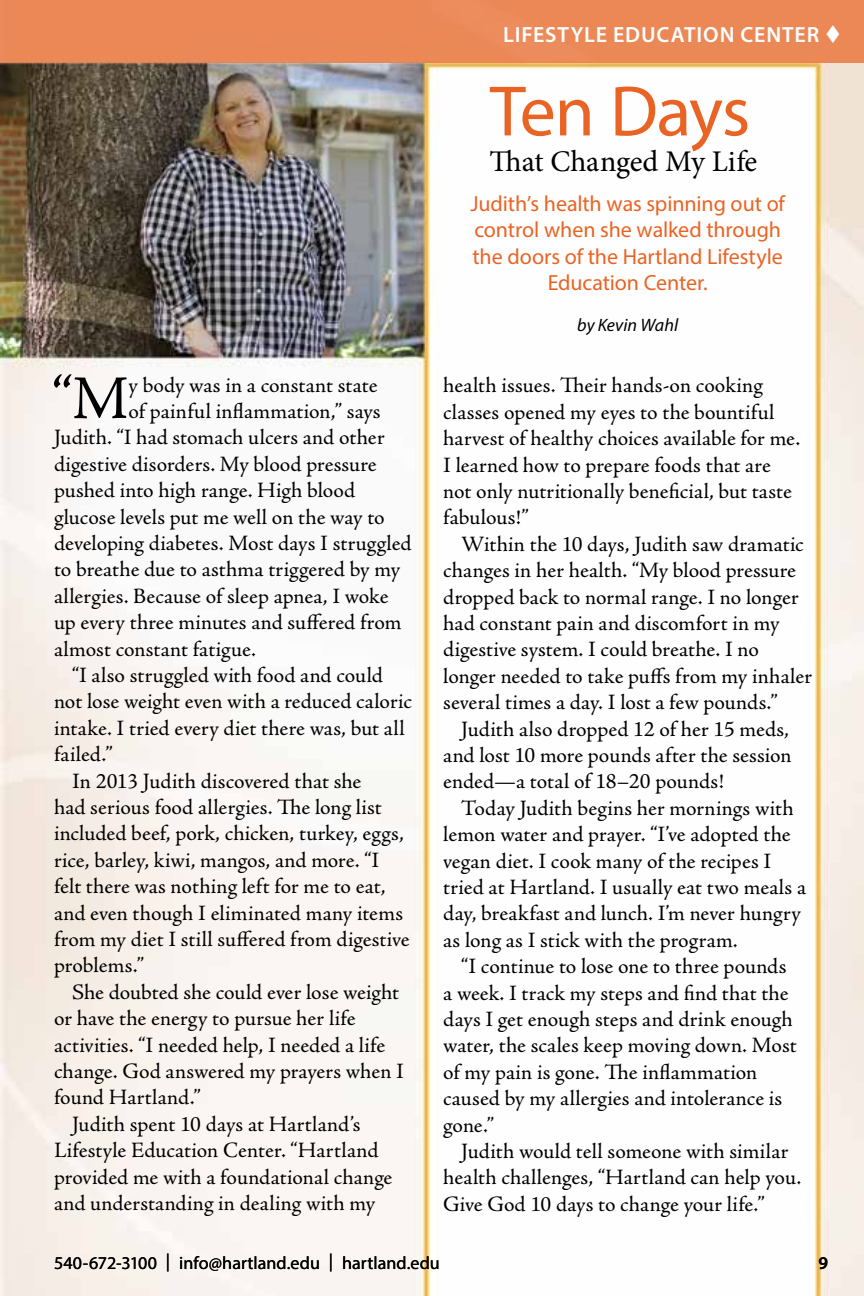
<style>
.page{position:relative;width:864px;height:1296px;background:#fff}
.page>*{position:absolute;margin:0;border:0;box-sizing:border-box;transform-origin:0 0}
.t1{font:72px "Myriad Pro";letter-spacing:-.02em;color:#e96424}
.t2{font:62.4px "Adobe Jenson Pro";color:#000}
.t3{font:30px "Minion Pro";letter-spacing:-.005em;color:#000}
.t4{font:22px/26.4px "Adobe Jenson Pro";letter-spacing:.005em;color:#000}
.t5{font:22px/26.4px "Myriad Pro";letter-spacing:-.005em;color:#e96424;text-align:center}
.t6{font:600 22px "Myriad Pro";letter-spacing:.04em;color:#fff}
.t7{font:18px "Myriad Pro";color:#000}
.t8{font:italic 18px "Myriad Pro";color:#000}
.t9{font:600 18px "Myriad Pro";color:#000}
</style>
<div class="page">
<img style="left:0;top:63px;width:864px;height:1233px">
<hr style="left:0;top:0;width:1px;height:65px;background:#6da335">
<div style="left:0;top:0;width:864px;height:63px;background:#eb8856"></div>
<p class="t6" style="left:503px;top:20px;width:340px">LIFESTYLE EDUCATION CENTER ▼</p>
<h1 class="t1" style="left:490px;top:67px;width:262px">Ten Days</h1>
<h3 class="t3" style="left:490px;top:142px;width:269px">That Changed My Life</h3>
<h2 class="t2" style="left:52px;top:363px;width:78px">“M</h2>
<p class="t4" style="left:129px;top:372px;width:250px">y body was in a constant state</p>
<p class="t4" style="left:129px;top:398px;width:254px">of painful inflammation,” says</p>
<p class="t4" style="left:54px;top:425px;width:332px">Judith. “I had stomach ulcers and other</p>
<p class="t4" style="left:54px;top:451px;width:324px">digestive disorders. My blood pressure</p>
<p class="t4" style="left:54px;top:478px;width:303px">pushed into high range. High blood</p>
<p class="t4" style="left:54px;top:504px;width:332px">glucose levels put me well on the way to</p>
<p class="t4" style="left:54px;top:530px;width:359px">developing diabetes. Most days I struggled</p>
<p class="t4" style="left:54px;top:557px;width:348px">to breathe due to asthma triggered by my</p>
<p class="t4" style="left:54px;top:583px;width:336px">allergies. Because of sleep apnea, I woke</p>
<p class="t4" style="left:54px;top:610px;width:349px">up every three minutes and suffered from</p>
<p class="t4" style="left:54px;top:636px;width:204px">almost constant fatigue.</p>
<p class="t4" style="left:72px;top:662px;width:313px">“I also struggled with food and could</p>
<p class="t4" style="left:54px;top:689px;width:359px">not lose weight even with a reduced caloric</p>
<p class="t4" style="left:54px;top:715px;width:352px">intake. I tried every diet there was, but all</p>
<p class="t4" style="left:54px;top:742px;width:60px">failed.”</p>
<p class="t4" style="left:72px;top:768px;width:291px">In 2013 Judith discovered that she</p>
<p class="t4" style="left:54px;top:794px;width:329px">had serious food allergies. The long list</p>
<p class="t4" style="left:54px;top:821px;width:351px">included beef, pork, chicken, turkey, eggs,</p>
<p class="t4" style="left:54px;top:847px;width:327px">rice, barley, kiwi, mangos, and more. “I</p>
<p class="t4" style="left:54px;top:874px;width:333px">felt there was nothing left for me to eat,</p>
<p class="t4" style="left:54px;top:900px;width:351px">and even though I eliminated many items</p>
<p class="t4" style="left:54px;top:926px;width:357px">from my diet I still suffered from digestive</p>
<p class="t4" style="left:54px;top:953px;width:91px">problems.”</p>
<p class="t4" style="left:72px;top:979px;width:329px">She doubted she could ever lose weight</p>
<p class="t4" style="left:54px;top:1006px;width:303px">or have the energy to pursue her life</p>
<p class="t4" style="left:54px;top:1032px;width:333px">activities. “I needed help, I needed a life</p>
<p class="t4" style="left:54px;top:1058px;width:351px">change. God answered my prayers when I</p>
<p class="t4" style="left:54px;top:1085px;width:148px">found Hartland.”</p>
<p class="t4" style="left:72px;top:1111px;width:290px">Judith spent 10 days at Hartland’s</p>
<p class="t4" style="left:54px;top:1138px;width:326px">Lifestyle Education Center. “Hartland</p>
<p class="t4" style="left:54px;top:1164px;width:340px">provided me with a foundational change</p>
<p class="t4" style="left:54px;top:1190px;width:323px">and understanding in dealing with my</p>
<p class="t5" style="left:470px;top:190px;width:316px">Judith’s health was spinning out of control when she walked through the doors of the Hartland Lifestyle<br>Education Center.</p>
<p class="t8" style="left:577px;top:313px;width:102px">by Kevin Wahl</p>
<p class="t4" style="left:443px;top:373px;width:358px">health issues. Their hands-on cooking classes opened my eyes to the bountiful harvest of healthy choices available for me.<br>I learned how to prepare foods that are not only nutritionally beneficial, but taste fabulous!”</p>
<p class="t4" style="left:443px;top:531px;width:371px;text-indent:18px">Within the 10 days, Judith saw dramatic changes in her health. “My blood pressure dropped back to normal range. I no longer had constant pain and discomfort in my digestive system. I could breathe. I no longer needed to take puffs from my inhaler several times a day. I lost a few pounds.”</p>
<p class="t4" style="left:443px;top:716px;width:350px;text-align:justify;text-indent:18px">Judith also dropped 12 of her 15 meds, and lost 10 more pounds after the session ended—a total of 18–20 pounds!</p>
<p class="t4" style="left:443px;top:795px;width:364px;text-indent:18px">Today Judith begins her mornings with lemon water and prayer. “I’ve adopted the vegan diet. I cook many of the recipes I tried at Hartland. I usually eat two meals a day, breakfast and lunch. I’m never hungry as long as I stick with the program.</p>
<p class="t4" style="left:443px;top:954px;width:355px;text-indent:18px">“I continue to lose one to three pounds a week. I track my steps and find that the days I get enough steps and drink enough water, the scales keep moving down. Most of my pain is gone. The inflammation caused by my allergies and intolerance is gone.”</p>
<p class="t4" style="left:443px;top:1138px;width:359px;text-indent:18px">Judith would tell someone with similar health challenges, “Hartland can help you.<br>Give God 10 days to change your life.”</p>
<p class="t7" style="left:54px;top:1252px;width:387px">540-672-3100 | info@hartland.edu | hartland.edu</p>
<p class="t9" style="left:818px;top:1252px;width:11px">9</p>
</div>
